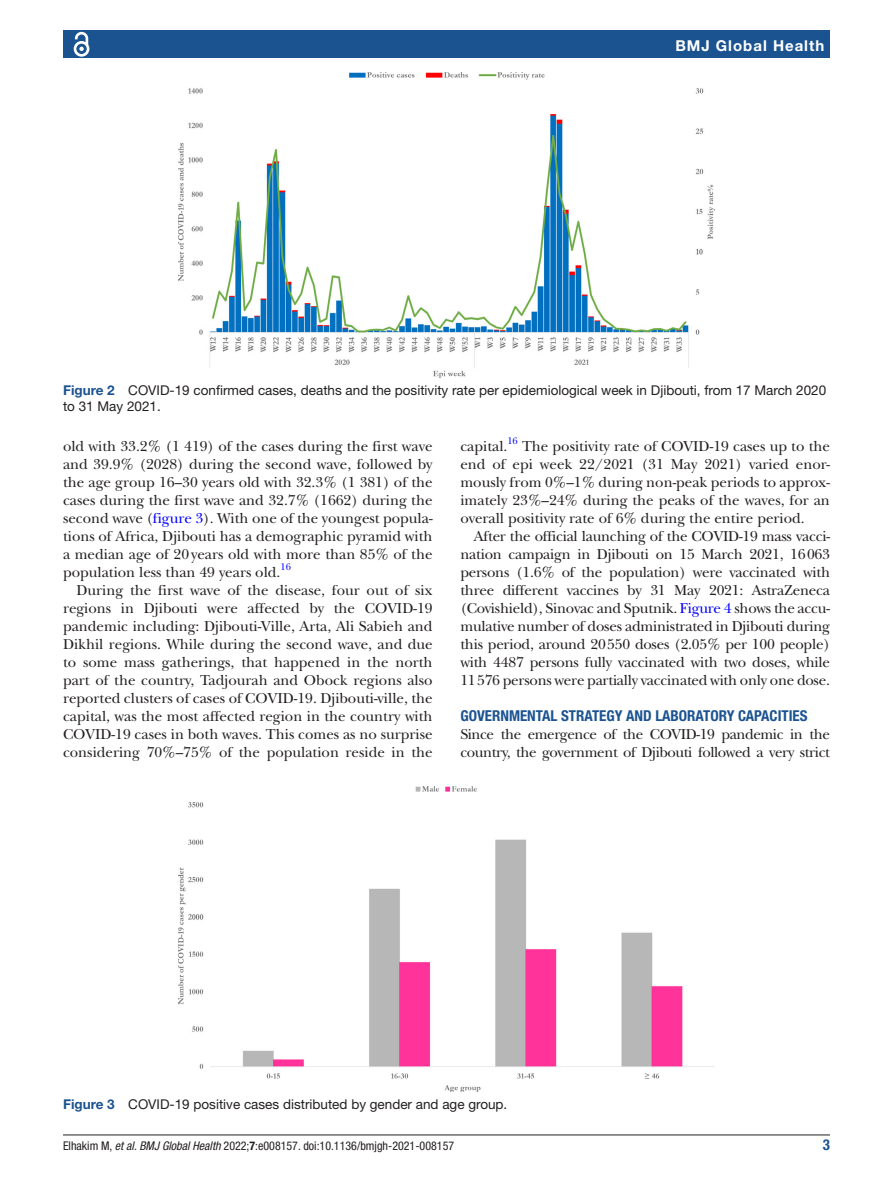
<style>
.page{position:relative;width:893px;height:1191px;background:#fff}
.page>*{position:absolute;margin:0;border:0;box-sizing:border-box;transform-origin:0 0}
.t1{font:15px/18px "New Baskerville";color:#231f20;text-align:justify}
.t2{font:15px/18px "New Baskerville";letter-spacing:-.025em;color:#231f20}
.t3{font:700 condensed 15px "Helvetica Neue LT Std";color:#1b5391}
.t4{font:700 15px "Helvetica Neue LT Std";letter-spacing:.065em;color:#fff}
.t5{font:13.5px/16.2px "Helvetica Neue LT Std";color:#231f20}
.t6{font:condensed 12px "Helvetica Neue LT Std";color:#231f20}
.t7{font:9.9px "New Baskerville";color:#00f}
.s1{font-weight:700;color:#1b5391}
.s2{color:#00f}
.s3{font-style:italic}
.s4{font-weight:700}
</style>
<div class="page">
<hr style="left:63px;top:1134px;width:767px;height:1px;background:#231f20">
<div style="left:63px;top:31px;width:767px;height:27px;background:#1b5391"></div>
<svg style="left:73px;top:31px;width:17px;height:26px"></svg>
<img style="left:178px;top:73px;width:537px;height:304px">
<img style="left:178px;top:786px;width:537px;height:305px">
<p class="t4" style="left:675px;top:36px;width:150px">BMJ Global Health</p>
<p class="t5" style="left:63px;top:382px;width:765px"><span class="s1">Figure 2</span> COVID-19 confirmed cases, deaths and the positivity rate per epidemiological week in Djibouti, from 17 March 2020 to 31 May 2021.</p>
<p class="t1" style="left:63px;top:437px;width:371px">old with 33.2% (1 419) of the cases during the first wave and 39.9% (2028) during the second wave, followed by the age group 16–30 years old with 32.3% (1 381) of the cases during the first wave and 32.7% (1662) during the second wave (<span class="s2">figure 3</span>). With one of the youngest popula&shy;tions of Africa, Djibouti has a demographic pyramid with a median age of 20years old with more than 85% of the population less than 49 years old.</p>
<p class="t7" style="left:280px;top:561px;width:12px">16</p>
<p class="t1" style="left:63px;top:581px;width:371px;text-indent:14px">During the first wave of the disease, four out of six regions in Djibouti were affected by the COVID-19 pandemic including: Djibouti-Ville, Arta, Ali Sabieh and Dikhil regions. While during the second wave, and due to some mass gatherings, that happened in the north part of the country, Tadjourah and Obock regions also reported clusters of cases of COVID-19. Djibouti-ville, the capital, was the most affected region in the country with COVID-19 cases in both waves. This comes as no surprise considering 70%–75% of the population reside in the</p>
<p class="t1" style="left:460px;top:437px;width:49px">capital.</p>
<p class="t7" style="left:507px;top:435px;width:12px">16</p>
<p class="t1" style="left:460px;top:437px;width:371px;text-indent:62px">The positivity rate of COVID-19 cases up to the end of epi week 22/2021 (31 May 2021) varied enor&shy;mously from 0%–1% during non-peak periods to approx&shy;imately 23%–24% during the peaks of the waves, for an overall positivity rate of 6% during the entire period.</p>
<p class="t1" style="left:460px;top:527px;width:371px;text-indent:14px">After the official launching of the COVID-19 mass vacci&shy;nation campaign in Djibouti on 15 March 2021, 16063 persons (1.6% of the population) were vaccinated with three different vaccines by 31 May 2021: AstraZeneca (Covishield), Sinovac and Sputnik. <span class="s2">Figure 4</span> shows the accu&shy;mulative number of doses administrated in Djibouti during this period, around 20550 doses (2.05% per 100 people) with 4487 persons fully vaccinated with two doses, while 11576 persons were partially vaccinated with only one dose.</p>
<p class="t3" style="left:460px;top:706px;width:349px">GOVERNMENTAL STRATEGY AND LABORATORY CAPACITIES</p>
<p class="t2" style="left:460px;top:725px;width:371px">Since the emergence of the COVID-19 pandemic in the country, the government of Djibouti followed a very strict</p>
<p class="t5" style="left:63px;top:1096px;width:446px"><span class="s1">Figure 3</span> COVID-19 positive cases distributed by gender and age group.</p>
<p class="t6" style="left:63px;top:1138px;width:393px">Elhakim M, <span class="s3">et al</span>. <span class="s3">BMJ Global Health</span> 2022;<span class="s4">7</span>:e008157. doi:10.1136/bmjgh-2021-008157</p>
<p class="t3" style="left:823px;top:1135px;width:9px">3</p>
</div>
